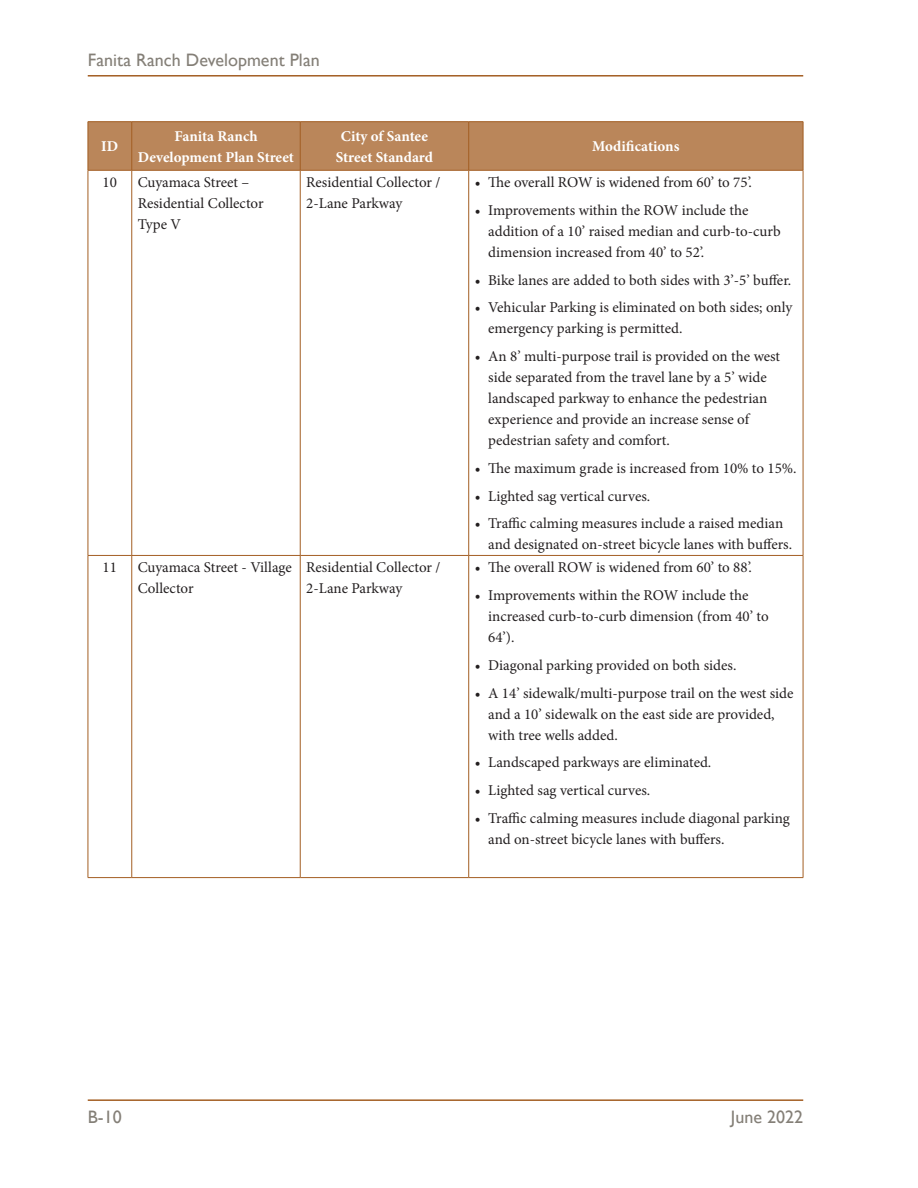
<style>
.page{position:relative;width:918px;height:1188px;background:#fff}
.page>*{position:absolute;margin:0;border:0;box-sizing:border-box;transform-origin:0 0}
.t1{font:18px "Gill Sans";color:#847f77}
.Table_Body{font:15px/21px "Minion Pro";color:#231f20}
.Header_1{font:700 15px "Minion Pro";letter-spacing:-.005em;color:#fff}
</style>
<div class="page">
<hr style="left:88px;top:1099px;width:715px;height:2px;background:#a35e23">
<hr style="left:88px;top:75px;width:715px;height:2px;background:#a35e23">
<div style="left:89px;top:122px;width:714px;height:48px;background:#ba865a"></div>
<hr style="left:88px;top:121px;width:44px;height:1px;background:#a35e23">
<hr style="left:88px;top:122px;width:1px;height:48px;background:#a35e23">
<hr style="left:132px;top:121px;width:168px;height:1px;background:#a35e23">
<hr style="left:132px;top:122px;width:1px;height:48px;background:#a35e23">
<hr style="left:300px;top:121px;width:169px;height:1px;background:#a35e23">
<hr style="left:300px;top:122px;width:1px;height:48px;background:#a35e23">
<hr style="left:469px;top:121px;width:334px;height:1px;background:#a35e23">
<hr style="left:468px;top:122px;width:1px;height:48px;background:#a35e23">
<hr style="left:803px;top:122px;width:1px;height:48px;background:#a35e23">
<hr style="left:88px;top:170px;width:44px;height:1px;background:#a35e23">
<hr style="left:88px;top:170px;width:1px;height:385px;background:#a35e23">
<hr style="left:132px;top:170px;width:168px;height:1px;background:#a35e23">
<hr style="left:132px;top:170px;width:1px;height:385px;background:#a35e23">
<hr style="left:300px;top:170px;width:169px;height:1px;background:#a35e23">
<hr style="left:300px;top:170px;width:1px;height:385px;background:#a35e23">
<hr style="left:469px;top:170px;width:334px;height:1px;background:#a35e23">
<hr style="left:468px;top:170px;width:1px;height:385px;background:#a35e23">
<hr style="left:803px;top:170px;width:1px;height:385px;background:#a35e23">
<hr style="left:88px;top:555px;width:44px;height:1px;background:#a35e23">
<hr style="left:88px;top:556px;width:1px;height:321px;background:#a35e23">
<hr style="left:132px;top:555px;width:168px;height:1px;background:#a35e23">
<hr style="left:132px;top:556px;width:1px;height:321px;background:#a35e23">
<hr style="left:300px;top:555px;width:169px;height:1px;background:#a35e23">
<hr style="left:300px;top:556px;width:1px;height:321px;background:#a35e23">
<hr style="left:469px;top:555px;width:334px;height:1px;background:#a35e23">
<hr style="left:468px;top:556px;width:1px;height:321px;background:#a35e23">
<hr style="left:803px;top:556px;width:1px;height:321px;background:#a35e23">
<hr style="left:88px;top:877px;width:44px;height:1px;background:#a35e23">
<hr style="left:132px;top:877px;width:168px;height:1px;background:#a35e23">
<hr style="left:300px;top:877px;width:169px;height:1px;background:#a35e23">
<hr style="left:469px;top:877px;width:334px;height:1px;background:#a35e23">
<p class="t1" style="left:88px;top:50px;width:234px">Fanita Ranch Development Plan</p>
<p class="Header_1" style="left:101px;top:136px;width:19px">ID</p>
<p class="Header_1" style="left:174px;top:126px;width:85px">Fanita Ranch</p>
<p class="Header_1" style="left:138px;top:147px;width:158px">Development Plan Street</p>
<p class="Header_1" style="left:341px;top:126px;width:88px">City of Santee</p>
<p class="Header_1" style="left:336px;top:147px;width:99px">Street Standard</p>
<p class="Header_1" style="left:592px;top:136px;width:89px">Modifications</p>
<p class="Table_Body" style="left:103px;top:172px;width:16px">10</p>
<p class="Table_Body" style="left:138px;top:172px;width:127px">Cuyamaca Street –<br>Residential Collector<br>Type V</p>
<p class="Table_Body" style="left:306px;top:172px;width:136px">Residential Collector /<br>2-Lane Parkway</p>
<p class="Table_Body" style="left:475px;top:172px;width:279px">• The overall ROW is widened from 60’ to 75’.</p>
<p class="Table_Body" style="left:488px;top:200px;width:294px;text-indent:-14px">• Improvements within the ROW include the addition of a 10’ raised median and curb-to-curb dimension increased from 40’ to 52’.</p>
<p class="Table_Body" style="left:475px;top:269px;width:318px">• Bike lanes are added to both sides with 3’-5’ buffer.</p>
<p class="Table_Body" style="left:488px;top:297px;width:306px;text-indent:-14px">• Vehicular Parking is eliminated on both sides; only emergency parking is permitted.</p>
<p class="Table_Body" style="left:488px;top:346px;width:293px;text-indent:-14px">• An 8’ multi-purpose trail is provided on the west side separated from the travel lane by a 5’ wide landscaped parkway to enhance the pedestrian experience and provide an increase sense of pedestrian safety and comfort.</p>
<p class="Table_Body" style="left:475px;top:458px;width:323px">• The maximum grade is increased from 10% to 15%.</p>
<p class="Table_Body" style="left:475px;top:485px;width:177px">• Lighted sag vertical curves.</p>
<p class="Table_Body" style="left:488px;top:513px;width:305px;text-indent:-14px">• Traffic calming measures include a raised median and designated on-street bicycle lanes with buffers.</p>
<p class="Table_Body" style="left:103px;top:557px;width:16px">11</p>
<p class="Table_Body" style="left:138px;top:557px;width:156px">Cuyamaca Street - Village<br>Collector</p>
<p class="Table_Body" style="left:306px;top:557px;width:136px">Residential Collector /<br>2-Lane Parkway</p>
<p class="Table_Body" style="left:475px;top:557px;width:279px">• The overall ROW is widened from 60’ to 88’.</p>
<p class="Table_Body" style="left:488px;top:585px;width:282px;text-indent:-14px">• Improvements within the ROW include the increased curb-to-curb dimension (from 40’ to<br>64’).</p>
<p class="Table_Body" style="left:475px;top:655px;width:263px">• Diagonal parking provided on both sides.</p>
<p class="Table_Body" style="left:488px;top:682px;width:307px;text-indent:-14px">• A 14’ sidewalk/multi-purpose trail on the west side and a 10’ sidewalk on the east side are provided, with tree wells added.</p>
<p class="Table_Body" style="left:475px;top:752px;width:238px">• Landscaped parkways are eliminated.</p>
<p class="Table_Body" style="left:475px;top:780px;width:177px">• Lighted sag vertical curves.</p>
<p class="Table_Body" style="left:488px;top:808px;width:303px;text-indent:-14px">• Traffic calming measures include diagonal parking and on-street bicycle lanes with buffers.</p>
<p class="t1" style="left:88px;top:1106px;width:35px">B-10</p>
<p class="t1" style="left:731px;top:1106px;width:74px">June 2022</p>
</div>
